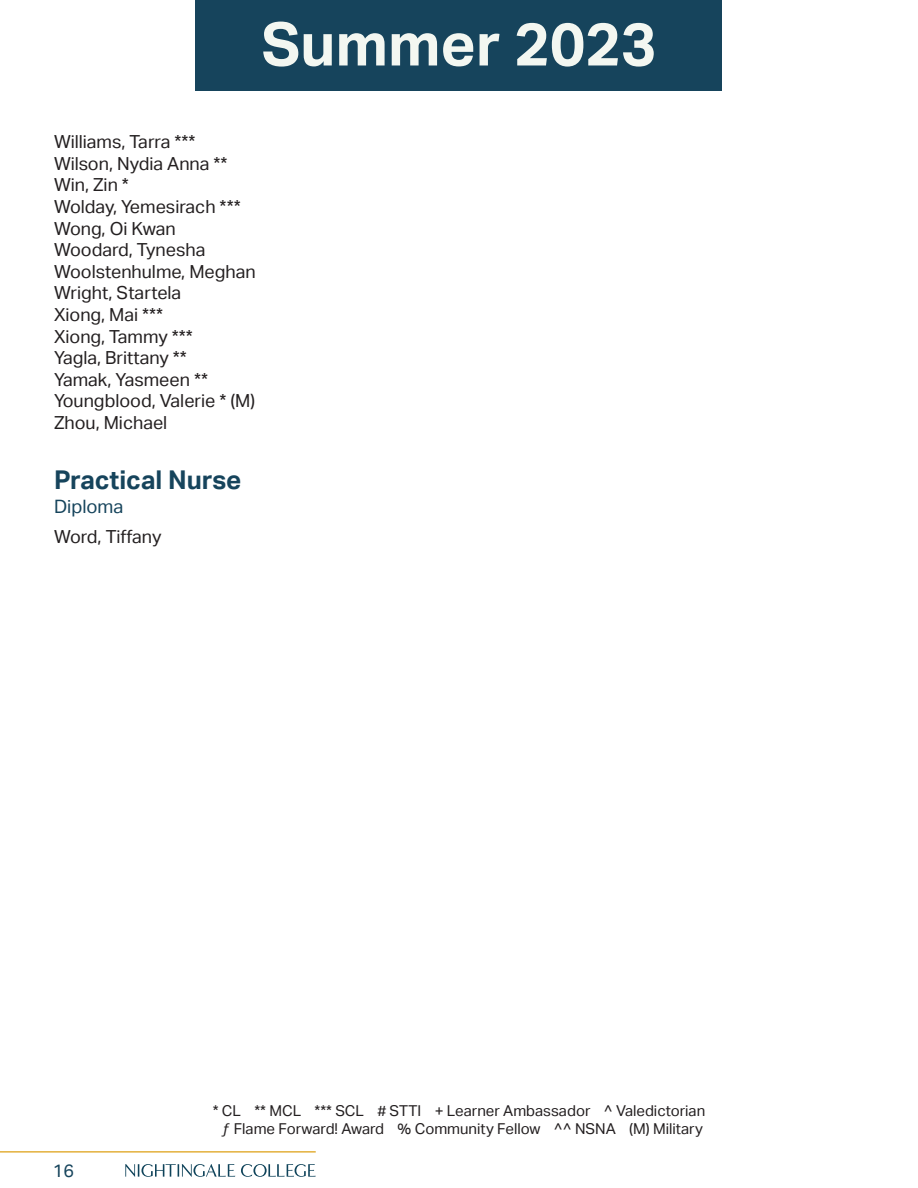
<style>
.page{position:relative;width:918px;height:1188px;background:#fff}
.page>*{position:absolute;margin:0;border:0;box-sizing:border-box;transform-origin:0 0}
.t1{font:700 60px "Aktiv Grotesk";color:#f3f7f1}
.t2{font:700 25.95px "Aktiv Grotesk";color:#16445c}
.t3{font:18.45px "Aktiv Grotesk";color:#16445c}
.t4{font:18px "Aktiv Grotesk";color:#231f20}
.t5{font:18px "Aktiv Grotesk";color:#16445c}
.t6{font:15px/18px "Aktiv Grotesk";color:#231f20;text-align:center}
</style>
<div class="page">
<svg style="left:125px;top:1164px;width:110px;height:13px"></svg>
<svg style="left:241px;top:1164px;width:75px;height:13px"></svg>
<hr style="left:0;top:1151px;width:316px;height:2px;background:#e3b03b">
<div style="left:196px;top:0;width:526px;height:90px;background:#16445c"></div>
<p class="t1" style="left:262px;top:10px;width:396px">Summer 2023</p>
<p class="t4" style="left:54px;top:132px;width:143px">Williams, Tarra ***</p>
<p class="t4" style="left:54px;top:153px;width:175px">Wilson, Nydia Anna **</p>
<p class="t4" style="left:54px;top:175px;width:77px">Win, Zin *</p>
<p class="t4" style="left:54px;top:196px;width:188px">Wolday, Yemesirach ***</p>
<p class="t4" style="left:54px;top:218px;width:123px">Wong, Oi Kwan</p>
<p class="t4" style="left:54px;top:240px;width:153px">Woodard, Tynesha</p>
<p class="t4" style="left:54px;top:261px;width:203px">Woolstenhulme, Meghan</p>
<p class="t4" style="left:54px;top:283px;width:129px">Wright, Startela</p>
<p class="t4" style="left:54px;top:304px;width:111px">Xiong, Mai ***</p>
<p class="t4" style="left:54px;top:326px;width:140px">Xiong, Tammy ***</p>
<p class="t4" style="left:54px;top:348px;width:134px">Yagla, Brittany **</p>
<p class="t4" style="left:54px;top:369px;width:156px">Yamak, Yasmeen **</p>
<p class="t4" style="left:54px;top:391px;width:203px">Youngblood, Valerie * (M)</p>
<p class="t4" style="left:54px;top:412px;width:115px">Zhou, Michael</p>
<p class="t2" style="left:54px;top:464px;width:189px">Practical Nurse</p>
<p class="t3" style="left:54px;top:495px;width:71px">Diploma</p>
<p class="t4" style="left:54px;top:526px;width:109px">Word, Tiffany</p>
<p class="t5" style="left:53px;top:1160px;width:23px">16</p>
<p class="t6" style="left:213px;top:1102px;width:494px">* CL ** MCL *** SCL # STTI + Learner Ambassador ^ Valedictorian ƒ Flame Forward! Award % Community Fellow ^^ NSNA (M) Military</p>
</div>
